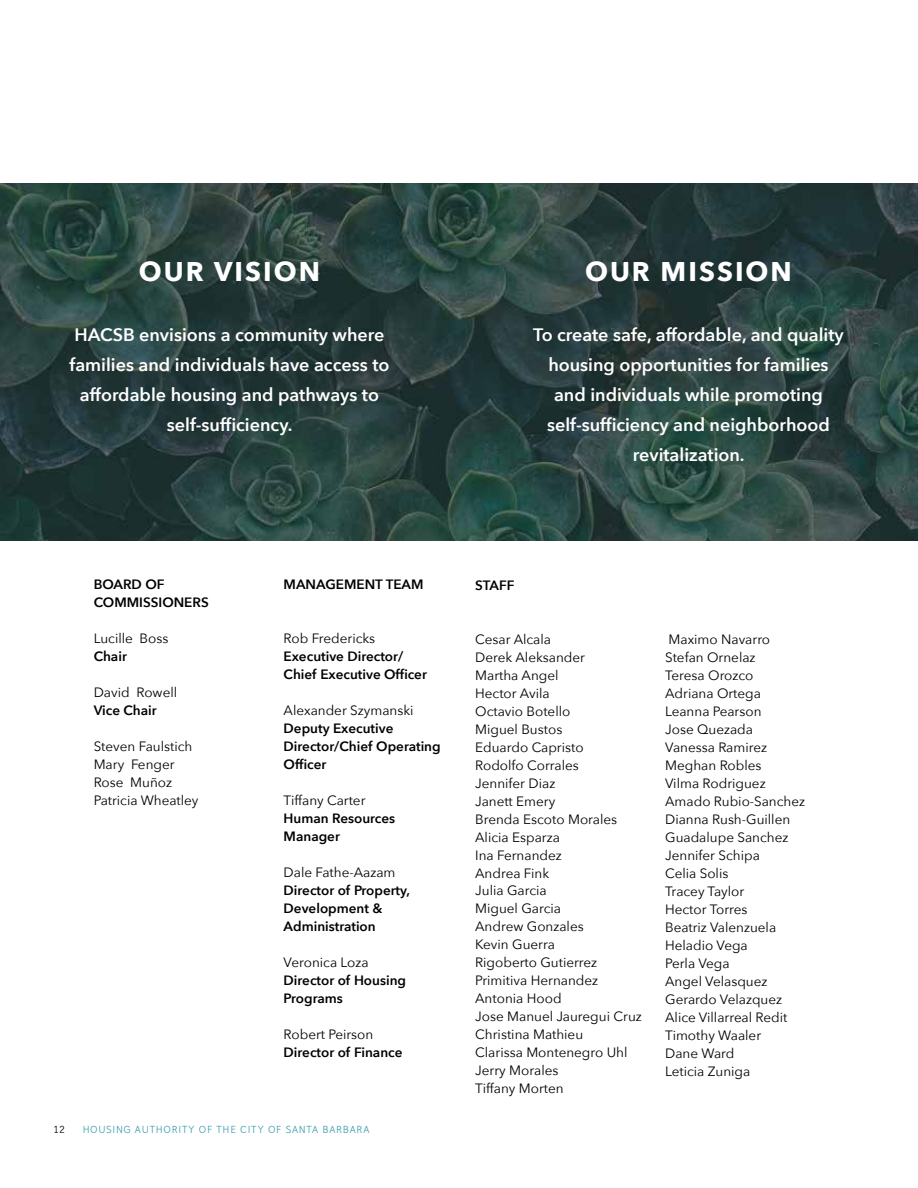
<style>
.page{position:relative;width:918px;height:1188px;background:#fff}
.page>*{position:absolute;margin:0;border:0;box-sizing:border-box;transform-origin:0 0}
.t1{font:700 27px "Avenir Next";letter-spacing:.075em;color:#fff}
.t2{font:600 18px/30px "Avenir Next";color:#fff;text-align:center}
.t3{font:13.5px/18px "Avenir Next";color:#000}
.t4{font:600 13.5px/18px "Avenir Next";color:#000}
.t5{font:10.5px "Mucho Sans";letter-spacing:.075em;color:#379bab}
.t6{font:10.5px "Mucho Sans";color:#000}
</style>
<div class="page">
<img style="left:0;top:183px;width:918px;height:358px">
<h1 class="t1" style="left:139px;top:248px;width:183px">OUR VISION</h1>
<h2 class="t2" style="left:70px;top:319px;width:321px">HACSB envisions a community where families and individuals have access to affordable housing and pathways to self-sufficiency.</h2>
<h1 class="t1" style="left:585px;top:248px;width:208px">OUR MISSION</h1>
<h2 class="t2" style="left:533px;top:319px;width:312px">To create safe, affordable, and quality housing opportunities for families and individuals while promoting self-sufficiency and neighborhood revitalization.</h2>
<p class="t4" style="left:94px;top:575px;width:117px">BOARD OF<br>COMMISSIONERS</p>
<p class="t3" style="left:94px;top:629px;width:76px">Lucille Boss</p>
<p class="t4" style="left:94px;top:647px;width:35px">Chair</p>
<p class="t3" style="left:94px;top:683px;width:85px">David Rowell</p>
<p class="t4" style="left:94px;top:701px;width:65px">Vice Chair</p>
<p class="t3" style="left:94px;top:737px;width:106px">Steven Faulstich<br>Mary Fenger<br>Rose Muñoz<br>Patricia Wheatley</p>
<p class="t4" style="left:284px;top:575px;width:141px">MANAGEMENT TEAM</p>
<p class="t3" style="left:284px;top:629px;width:93px">Rob Fredericks</p>
<p class="t4" style="left:284px;top:647px;width:145px">Executive Director/<br>Chief Executive Officer</p>
<p class="t3" style="left:284px;top:701px;width:132px">Alexander Szymanski</p>
<p class="t4" style="left:284px;top:719px;width:159px">Deputy Executive<br>Director/Chief Operating<br>Officer</p>
<p class="t3" style="left:284px;top:791px;width:83px">Tiffany Carter</p>
<p class="t4" style="left:284px;top:809px;width:113px">Human Resources<br>Manager</p>
<p class="t3" style="left:284px;top:863px;width:113px">Dale Fathe-Aazam</p>
<p class="t4" style="left:284px;top:881px;width:128px">Director of Property,<br>Development &amp;<br>Administration</p>
<p class="t3" style="left:284px;top:953px;width:87px">Veronica Loza</p>
<p class="t4" style="left:284px;top:971px;width:124px">Director of Housing<br>Programs</p>
<p class="t3" style="left:284px;top:1025px;width:91px">Robert Peirson</p>
<p class="t4" style="left:284px;top:1043px;width:120px">Director of Finance</p>
<p class="t4" style="left:475px;top:576px;width:41px">STAFF</p>
<p class="t3" style="left:475px;top:629px;width:168px">Cesar Alcala<br>Derek Aleksander<br>Martha Angel<br>Hector Avila<br>Octavio Botello<br>Miguel Bustos<br>Eduardo Capristo<br>Rodolfo Corrales<br>Jennifer Diaz<br>Janett Emery<br>Brenda Escoto Morales<br>Alicia Esparza<br>Ina Fernandez<br>Andrea Fink<br>Julia Garcia<br>Miguel Garcia<br>Andrew Gonzales<br>Kevin Guerra<br>Rigoberto Gutierrez<br>Primitiva Hernandez<br>Antonia Hood<br>Jose Manuel Jauregui Cruz<br>Christina Mathieu<br>Clarissa Montenegro Uhl<br>Jerry Morales<br>Tiffany Morten</p>
<p class="t3" style="left:665px;top:629px;width:141px">Maximo Navarro<br>Stefan Ornelaz<br>Teresa Orozco<br>Adriana Ortega<br>Leanna Pearson<br>Jose Quezada<br>Vanessa Ramirez<br>Meghan Robles<br>Vilma Rodriguez<br>Amado Rubio-Sanchez<br>Dianna Rush-Guillen<br>Guadalupe Sanchez<br>Jennifer Schipa<br>Celia Solis<br>Tracey Taylor<br>Hector Torres<br>Beatriz Valenzuela<br>Heladio Vega<br>Perla Vega<br>Angel Velasquez<br>Gerardo Velazquez<br>Alice Villarreal Redit<br>Timothy Waaler<br>Dane Ward<br>Leticia Zuniga</p>
<p class="t6" style="left:54px;top:1124px;width:12px">12</p>
<p class="t5" style="left:83px;top:1124px;width:288px">HOUSING AUTHORITY OF THE CITY OF SANTA BARBARA</p>
</div>
